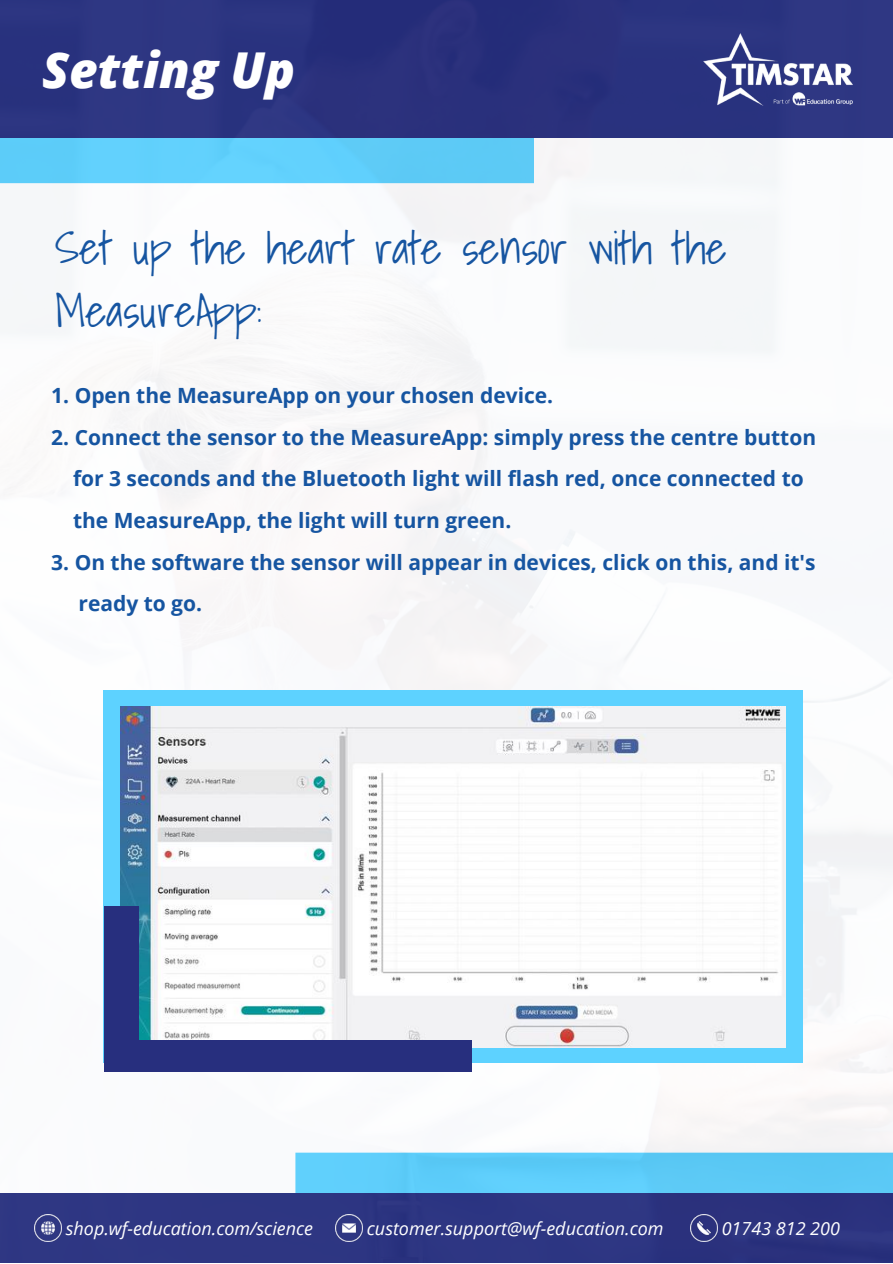
<style>
.page{position:relative;width:893px;height:1264px;background:#fff}
.page>*{position:absolute;margin:0;border:0;box-sizing:border-box;transform-origin:0 0}
.t1{font:italic 800 49.5px "Open Sans";color:#fff}
.t2{font:300 45px/63px "Shadows Into";color:#1655a1}
.t3{font:700 21px/41.5px "Open Sans";color:#1655a1}
.t4{font:italic 18px "Open Sans";color:#fff}
</style>
<div class="page">
<img style="left:0;top:0;width:892px;height:1262px">
<img style="left:703px;top:33px;width:149px;height:72px">
<div style="left:104px;top:690px;width:699px;height:372px;background:#5dd2ff"></div>
<img style="left:121px;top:706px;width:664px;height:341px">
<div style="left:104px;top:906px;width:34px;height:138px;background:#272f7e"></div>
<div style="left:104px;top:1039px;width:367px;height:32px;background:#272f7e"></div>
<img style="left:34px;top:1214px;width:27px;height:27px">
<img style="left:690px;top:1214px;width:27px;height:27px">
<img style="left:336px;top:1214px;width:26px;height:27px">
<h1 class="t1" style="left:42px;top:35px;width:254px">Setting Up</h1>
<h2 class="t2" style="left:55px;top:215px;width:673px">Set up the heart rate sensor with the<br>MeasureApp:</h2>
<p class="t3" style="left:51px;top:374px;width:503px">1. Open the MeasureApp on your chosen device.</p>
<p class="t3" style="left:73px;top:416px;width:744px;text-indent:-22px">2. Connect the sensor to the MeasureApp: simply press the centre button for 3 seconds and the Bluetooth light will flash red, once connected to the MeasureApp, the light will turn green.</p>
<p class="t3" style="left:78px;top:540px;width:738px;text-indent:-27px">3. On the software the sensor will appear in devices, click on this, and it's ready to go.</p>
<p class="t4" style="left:66px;top:1215px;width:249px">shop.wf-education.com/science</p>
<p class="t4" style="left:367px;top:1215px;width:298px">customer.support@wf-education.com</p>
<p class="t4" style="left:721px;top:1215px;width:120px">01743 812 200</p>
</div>
